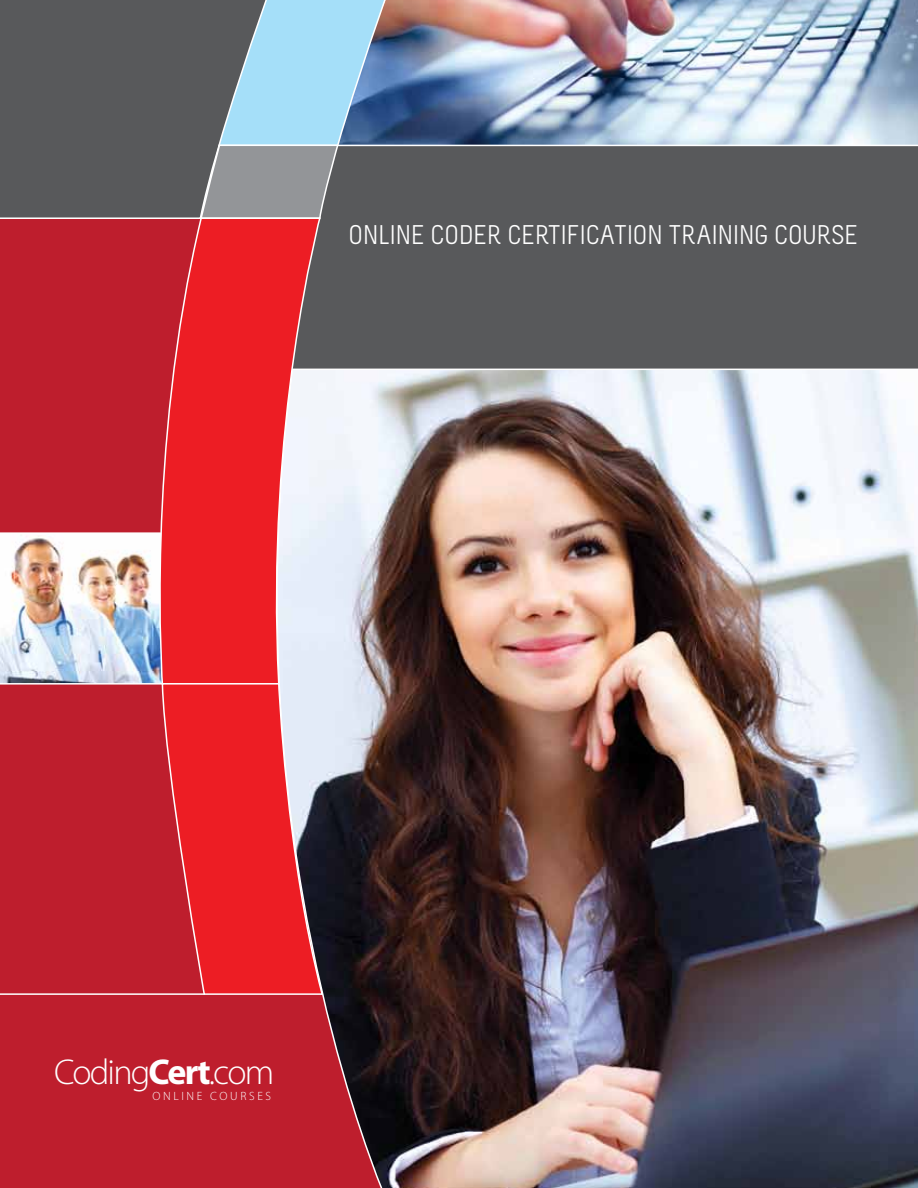
<style>
.page{position:relative;width:918px;height:1188px;background:#fff}
.page>*{position:absolute;margin:0;border:0;box-sizing:border-box;transform-origin:0 0}
.t1{font:300 36px "Myriad Pro";letter-spacing:-.05em;color:#fff}
.t2{font:27px "Melbourne";color:#fff}
.t3{font:300 12px "Myriad Pro";letter-spacing:.22em;color:#fff}
.s1{font-weight:700}
</style>
<div class="page">
<img style="left:388px;top:0;width:530px;height:145px">
<img style="left:388px;top:370px;width:530px;height:818px">
<svg style="left:0;top:220px;width:388px;height:968px;background:#b03441"></svg>
<svg style="left:269px;top:0;width:119px;height:145px;background:#91c4e2"></svg>
<svg style="left:0;top:0;width:269px;height:220px;background:#5e6366"></svg>
<div style="left:321px;top:146px;width:597px;height:224px;background:#58595b"></div>
<svg style="left:200px;top:143px;width:139px;height:77px;background:#909295"></svg>
<img style="left:0;top:534px;width:146px;height:149px">
<svg style="left:146px;top:216px;width:175px;height:467px;background:#e2474f"></svg>
<svg style="left:161px;top:682px;width:163px;height:314px;background:#d93841"></svg>
<hr style="left:0;top:993px;width:205px;height:2px;background:#fff">
<hr style="left:0;top:683px;width:162px;height:2px;background:#fff">
<hr style="left:0;top:532px;width:161px;height:2px;background:#fff">
<p class="t2" style="left:349px;top:221px;width:511px">ONLINE CODER CERTIFICATION TRAINING COURSE</p>
<h1 class="t1" style="left:54px;top:1052px;width:222px">Coding<span class="s1">Cert</span>.com</h1>
<p class="t3" style="left:152px;top:1090px;width:120px">ONLINE COURSES</p>
</div>
